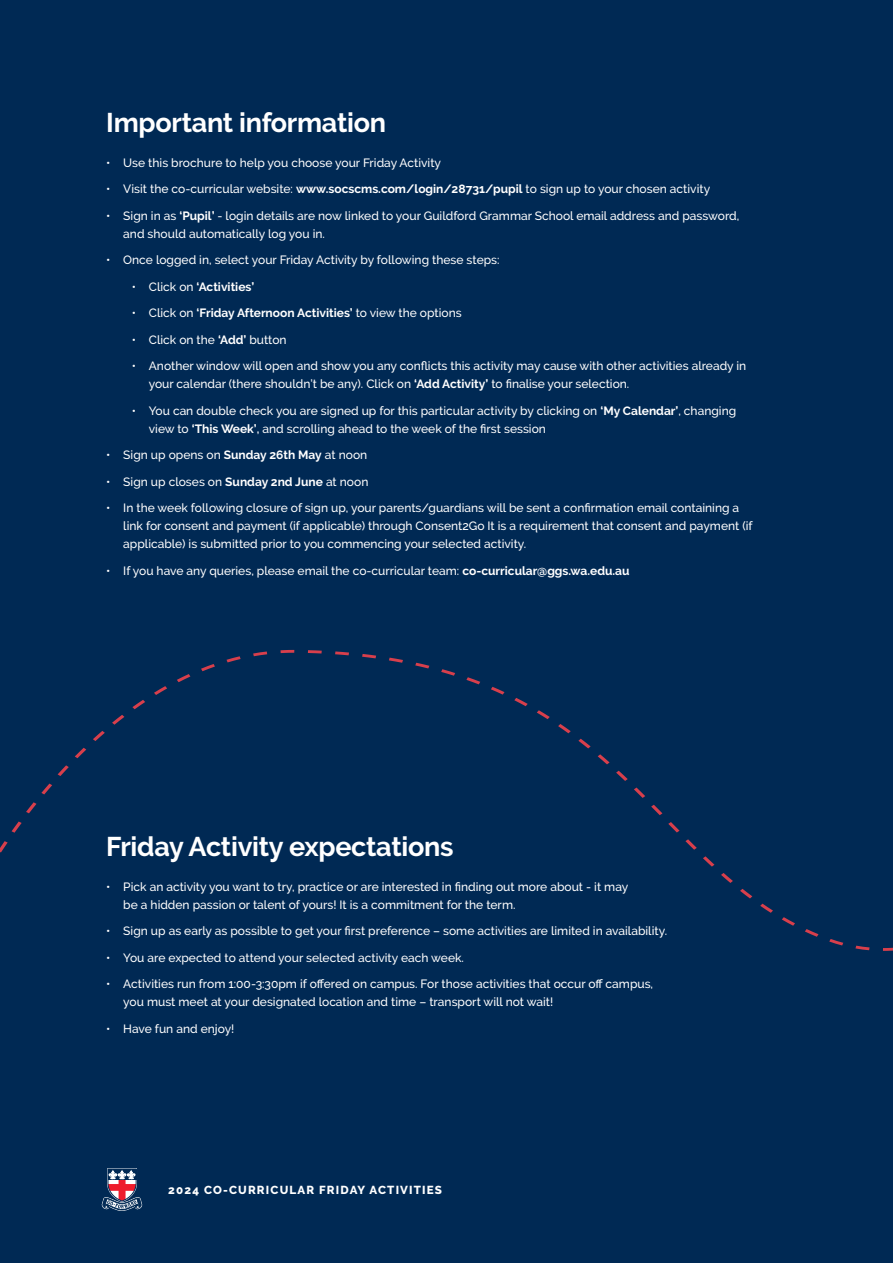
<style>
.page{position:relative;width:893px;height:1263px;background:#002954}
.page>*{position:absolute;margin:0;border:0;box-sizing:border-box;transform-origin:0 0}
.t1{font:700 27px "Raleway";letter-spacing:-.01em;color:#fff}
.t2{font:500 12px/18px "Raleway";color:#fff}
.t3{font:700 12px "Raleway";color:#fff}
.t4{font:800 11.55px "Raleway";letter-spacing:.1em;color:#fff}
.s1{font-weight:700}
.s2{font-weight:500}
.s3{font-weight:600}
</style>
<div class="page">
<svg style="left:101px;top:1168px;width:42px;height:43px"></svg>
<svg style="left:0;top:650px;width:893px;height:301px"></svg>
<h1 class="t1" style="left:106px;top:107px;width:281px">Important information</h1>
<p class="t2" style="left:106px;top:153px;width:336px">• Use this brochure to help you choose your Friday Activity</p>
<p class="t2" style="left:106px;top:180px;width:605px">• Visit the co-curricular website: <span class="s1">www.socscms.com/login/28731/pupil</span> to sign up to your chosen activity</p>
<p class="t2" style="left:123px;top:206px;width:617px;text-indent:-17px">• Sign in as <span class="s1">‘Pupil’</span> - login details are now linked to your Guildford Grammar School email address and password, and should automatically log you in.</p>
<p class="t2" style="left:106px;top:251px;width:395px">• Once logged in, select your Friday Activity by following these steps:</p>
<p class="t3" style="left:132px;top:280px;width:124px"><span class="s2">• Click on</span> ‘Activities’</p>
<p class="t3" style="left:132px;top:306px;width:331px"><span class="s2">• Click on</span> ‘Friday Afternoon Activities’ <span class="s2">to view the options</span></p>
<p class="t2" style="left:132px;top:331px;width:156px">• Click on the <span class="s1">‘Add’</span> button</p>
<p class="t2" style="left:149px;top:357px;width:599px;text-indent:-17px">• Another window will open and show you any conflicts this activity may cause with other activities already in your calendar (there shouldn’t be any). Click on <span class="s1">‘Add Activity’</span> to finalise your selection.</p>
<p class="t2" style="left:149px;top:402px;width:589px;text-indent:-17px">• You can double check you are signed up for this particular activity by clicking on <span class="s1">‘My Calendar’</span>, changing view to <span class="s1">‘This Week’</span><span class="s3">,</span> and scrolling ahead to the week of the first session</p>
<p class="t2" style="left:106px;top:446px;width:263px">• Sign up opens on <span class="s1">Sunday 26th May</span> at noon</p>
<p class="t2" style="left:106px;top:473px;width:264px">• Sign up closes on <span class="s1">Sunday 2nd June</span> at noon</p>
<p class="t2" style="left:123px;top:499px;width:631px;text-indent:-17px">• In the week following closure of sign up, your parents/guardians will be sent a confirmation email containing a link for consent and payment (if applicable) through Consent2Go It is a requirement that consent and payment (if applicable) is submitted prior to you commencing your selected activity.</p>
<p class="t2" style="left:106px;top:562px;width:525px">• If you have any queries, please email the co-curricular team: <span class="s1">co-curricular@ggs.wa.edu.au</span></p>
<h1 class="t1" style="left:106px;top:831px;width:349px">Friday Activity expectations</h1>
<p class="t2" style="left:123px;top:878px;width:507px;text-indent:-17px">• Pick an activity you want to try, practice or are interested in finding out more about - it may be a hidden passion or talent of yours! It is a commitment for the term.</p>
<p class="t2" style="left:106px;top:922px;width:562px">• Sign up as early as possible to get your first preference – some activities are limited in availability.</p>
<p class="t2" style="left:106px;top:949px;width:359px">• You are expected to attend your selected activity each week.</p>
<p class="t2" style="left:123px;top:975px;width:531px;text-indent:-17px">• Activities run from 1:00-3:30pm if offered on campus. For those activities that occur off campus, you must meet at your designated location and time – transport will not wait!</p>
<p class="t2" style="left:106px;top:1020px;width:130px">• Have fun and enjoy!</p>
<p class="t4" style="left:168px;top:1183px;width:275px">2024 CO-CURRICULAR FRIDAY ACTIVITIES</p>
</div>
